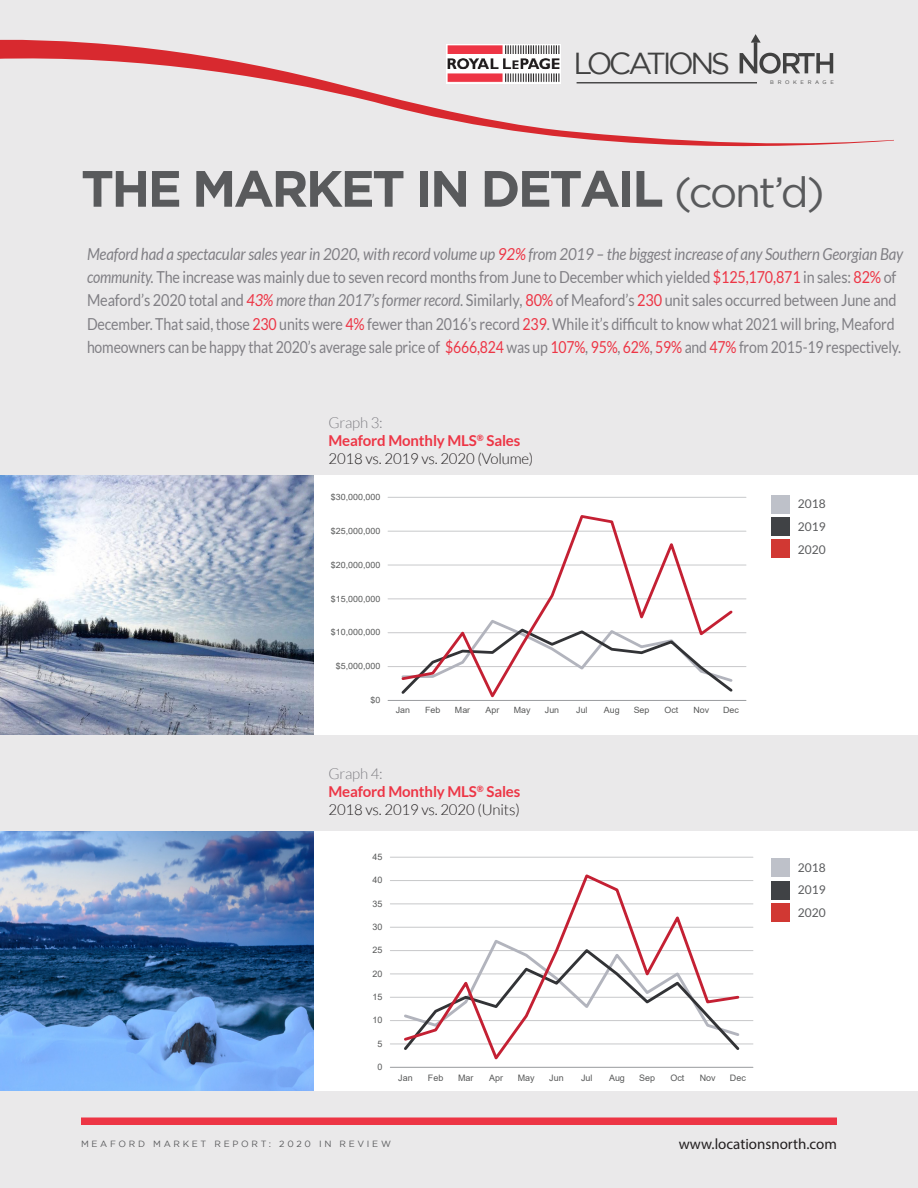
<style>
.page{position:relative;width:918px;height:1188px;background:#eae9ea}
.page>*{position:absolute;margin:0;border:0;box-sizing:border-box;transform-origin:0 0}
.t1{font:700 51px "Gotham";letter-spacing:-.05em;color:#595a5c}
.t2{font:30.3px "Gotham";letter-spacing:-.115em;color:#414141}
.t3{font:16.5px/23.4px "Lato";letter-spacing:-.01em;color:#807f84;scale:.87 1}
.t4{font:300 15px/18px "Lato";letter-spacing:-.01em;color:#231f20}
.t5{font:15px "Myriad Pro";color:#231f20}
.t6{font:12px/22.8px "Lato";color:#595a5c;text-align:justify}
.t7{font:9px "Gotham";letter-spacing:.3em;color:#595a5c}
.t8{font:8.85px "Arial";color:#585959}
.t9{font:8.7px "Arial";color:#585959}
.t10{font:8.55px "Arial";color:#585959}
.t11{font:5.25px "Gotham";letter-spacing:.7em;color:#414141}
.s1{font-weight:400;font-size:42px}
.s2{font-style:italic}
.s3{font-style:italic;color:#ed3545}
.s4{color:#ed3545}
.s5{color:#807f84}
.s6{font-weight:700;color:#ed3545}
</style>
<div class="page">
<div style="left:0;top:476px;width:918px;height:259px;background:#fff"></div>
<div style="left:0;top:831px;width:918px;height:259px;background:#fff"></div>
<div style="left:771px;top:495px;width:18px;height:18px;background:#bec1c9"></div>
<div style="left:771px;top:517px;width:18px;height:19px;background:#404245"></div>
<div style="left:771px;top:540px;width:18px;height:18px;background:#d13833"></div>
<hr style="left:388px;top:666px;width:358px;height:1px;background:#c7c8ca">
<hr style="left:388px;top:632px;width:358px;height:1px;background:#c7c8ca">
<hr style="left:388px;top:599px;width:358px;height:1px;background:#c7c8ca">
<hr style="left:388px;top:565px;width:358px;height:1px;background:#c7c8ca">
<hr style="left:388px;top:531px;width:358px;height:1px;background:#c7c8ca">
<hr style="left:388px;top:497px;width:358px;height:1px;background:#c7c8ca">
<hr style="left:388px;top:700px;width:358px;height:1px;background:#989a9d">
<svg style="left:400px;top:515px;width:335px;height:183px"></svg>
<div style="left:323px;top:843px;width:434px;height:248px;background:#fff"></div>
<hr style="left:390px;top:1044px;width:363px;height:1px;background:#c7c8ca">
<hr style="left:390px;top:1020px;width:363px;height:1px;background:#c7c8ca">
<hr style="left:390px;top:997px;width:363px;height:1px;background:#c7c8ca">
<hr style="left:390px;top:974px;width:363px;height:1px;background:#c7c8ca">
<hr style="left:390px;top:950px;width:363px;height:1px;background:#c7c8ca">
<hr style="left:390px;top:927px;width:363px;height:1px;background:#c7c8ca">
<hr style="left:390px;top:904px;width:363px;height:1px;background:#c7c8ca">
<hr style="left:390px;top:880px;width:363px;height:1px;background:#c7c8ca">
<hr style="left:390px;top:857px;width:363px;height:1px;background:#c7c8ca">
<hr style="left:390px;top:1067px;width:363px;height:1px;background:#989a9d">
<svg style="left:402px;top:874px;width:339px;height:186px"></svg>
<div style="left:771px;top:859px;width:18px;height:18px;background:#bec1c9"></div>
<div style="left:771px;top:881px;width:18px;height:18px;background:#404245"></div>
<div style="left:771px;top:903px;width:18px;height:19px;background:#d13833"></div>
<div style="left:81px;top:1118px;width:756px;height:7px;background:#ed3545"></div>
<img style="left:0;top:476px;width:314px;height:259px">
<img style="left:0;top:831px;width:314px;height:259px">
<svg style="left:0;top:37px;width:894px;height:110px"></svg>
<h2 class="t2" style="left:573px;top:46px;width:158px">LOCATIONS</h2>
<p class="t11" style="left:770px;top:80px;width:65px">BROKERAGE</p>
<p class="t1" style="left:81px;top:159px;width:745px">THE MARKET IN DETAIL <span class="s1">(cont’d)</span></p>
<p class="t3" style="left:87px;top:242px;width:940px"><span class="s2">Meaford had a spectacular sales year in 2020, with record volume up</span> <span class="s3">92%</span> <span class="s2">from 2019 – the biggest increase of any Southern Georgian Bay community.</span> The increase was mainly due to seven record months from June to December which yielded <span class="s4">$125,170,871</span> in sales: <span class="s4">82%</span> of Meaford’s 2020 total and <span class="s3">43%</span> <span class="s2">more than 2017’s former record.</span> Similarly<span class="s2">,</span> <span class="s4">80%</span> of Meaford’s <span class="s4">230</span> unit sales occurred between June and December. That said, those <span class="s4">230</span> units were <span class="s4">4%</span> fewer than 2016’s record <span class="s4">239</span>. While it’s difficult to know what 2021 will bring, Meaford homeowners can be happy that 2020’s average sale price of <span class="s4">$666,824</span> was up <span class="s4">107%</span>, <span class="s4">95%</span>, <span class="s4">62%</span>, <span class="s4">59%</span> and <span class="s4">47%</span> from 2015-19 respectively.</p>
<p class="t4" style="left:328px;top:413px;width:206px"><span class="s5">Graph 3:<br></span><span class="s6">Meaford Monthly MLS</span><sup>®</sup> <span class="s6">Sales<br></span>2018 vs. 2019 vs. 2020 (Volume)</p>
<p class="t9" style="left:331px;top:491px;width:51px">$30,000,000</p>
<p class="t10" style="left:331px;top:525px;width:51px">$25,000,000</p>
<p class="t10" style="left:331px;top:559px;width:51px">$20,000,000</p>
<p class="t10" style="left:331px;top:593px;width:51px">$15,000,000</p>
<p class="t10" style="left:331px;top:627px;width:51px">$10,000,000</p>
<p class="t9" style="left:336px;top:660px;width:46px">$5,000,000</p>
<p class="t10" style="left:370px;top:694px;width:11px">$0</p>
<p class="t10" style="left:396px;top:705px;width:16px">Jan</p>
<p class="t10" style="left:425px;top:705px;width:17px">Feb</p>
<p class="t10" style="left:455px;top:705px;width:17px">Mar</p>
<p class="t10" style="left:486px;top:705px;width:15px">Apr</p>
<p class="t10" style="left:514px;top:705px;width:18px">May</p>
<p class="t10" style="left:545px;top:705px;width:16px">Jun</p>
<p class="t10" style="left:576px;top:705px;width:13px">Jul</p>
<p class="t10" style="left:604px;top:705px;width:17px">Aug</p>
<p class="t10" style="left:634px;top:705px;width:17px">Sep</p>
<p class="t10" style="left:665px;top:705px;width:15px">Oct</p>
<p class="t10" style="left:693px;top:705px;width:17px">Nov</p>
<p class="t10" style="left:723px;top:705px;width:17px">Dec</p>
<p class="t4" style="left:328px;top:764px;width:193px"><span class="s5">Graph 4:<br></span><span class="s6">Meaford Monthly MLS</span><sup>®</sup> <span class="s6">Sales<br></span>2018 vs. 2019 vs. 2020 (Units)</p>
<p class="t8" style="left:373px;top:851px;width:11px">45</p>
<p class="t8" style="left:373px;top:874px;width:11px">40</p>
<p class="t8" style="left:373px;top:898px;width:11px">35</p>
<p class="t8" style="left:373px;top:921px;width:11px">30</p>
<p class="t8" style="left:373px;top:944px;width:11px">25</p>
<p class="t8" style="left:373px;top:968px;width:11px">20</p>
<p class="t8" style="left:373px;top:991px;width:11px">15</p>
<p class="t8" style="left:373px;top:1014px;width:11px">10</p>
<p class="t8" style="left:378px;top:1038px;width:6px">5</p>
<p class="t8" style="left:378px;top:1061px;width:6px">0</p>
<p class="t8" style="left:398px;top:1072px;width:16px">Jan</p>
<p class="t8" style="left:428px;top:1072px;width:17px">Feb</p>
<p class="t8" style="left:458px;top:1072px;width:17px">Mar</p>
<p class="t8" style="left:489px;top:1072px;width:15px">Apr</p>
<p class="t8" style="left:518px;top:1072px;width:18px">May</p>
<p class="t8" style="left:549px;top:1072px;width:16px">Jun</p>
<p class="t8" style="left:581px;top:1072px;width:13px">Jul</p>
<p class="t8" style="left:609px;top:1072px;width:17px">Aug</p>
<p class="t8" style="left:639px;top:1072px;width:17px">Sep</p>
<p class="t8" style="left:670px;top:1072px;width:15px">Oct</p>
<p class="t8" style="left:700px;top:1072px;width:17px">Nov</p>
<p class="t8" style="left:730px;top:1072px;width:17px">Dec</p>
<p class="t6" style="left:798px;top:492px;width:29px">2018<br>2019<br>2020</p>
<p class="t6" style="left:798px;top:856px;width:29px">2018<br>2019<br>2020</p>
<p class="t7" style="left:81px;top:1139px;width:311px">MEAFORD MARKET REPORT: 2020 IN REVIEW</p>
<p class="t5" style="left:679px;top:1134px;width:160px">www.locationsnorth.com</p>
</div>
